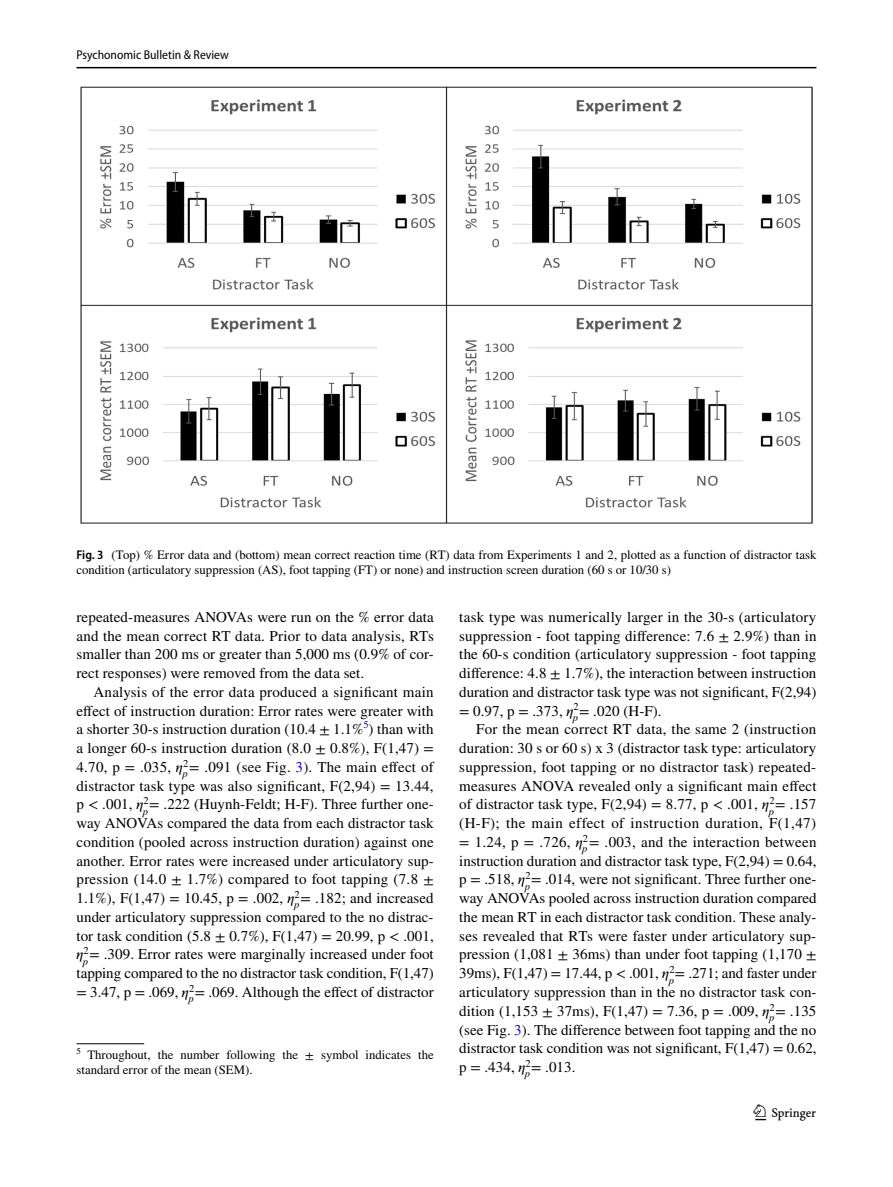
<style>
.page{position:relative;width:893px;height:1187px;background:#fff}
.page>*{position:absolute;margin:0;border:0;box-sizing:border-box;transform-origin:0 0}
.t1{font:22.5px "Springnew Regular 3";color:#000}
.t2{font:15px/18.8px "STIX";letter-spacing:.005em;color:#000;text-align:justify}
.t3{font:italic 15px "STIX Math";color:#000}
.t4{font:12.75px/15px "STIX";color:#000}
.t5{font:semi-condensed 12.75px "Myriad Pro";color:#000}
.s1{font-family:"Myriad Pro";font-weight:600;font-stretch:semi-condensed}
.s2{font-family:"STIX Math Italic 4"}
.s3{color:#00f}
.s4{font-family:"STIX Math Italic 11"}
.s5{font-family:"STIX Math Italic 12"}
.s6{font-family:"STIX Math Italic 2"}
.s7{font-family:"STIX Math Italic 3"}
.s8{font-family:"STIX Math Italic 5"}
.s9{font-family:"STIX Math Italic 6"}
.s10{font-family:"STIX Math Italic 7"}
.s11{font-family:"STIX Math Italic 8"}
.s12{font-family:"STIX Math Italic 9"}
.s13{font-family:"STIX Math Italic 10"}
</style>
<div class="page">
<hr style="left:77px;top:67px;width:739px;height:1px;background:#000">
<img style="left:81px;top:87px;width:731px;height:436px">
<hr style="left:77px;top:1043px;width:67px;height:1px;background:#000">
<p class="t5" style="left:77px;top:48px;width:154px">Psychonomic Bulletin &amp; Review</p>
<p class="t4" style="left:77px;top:547px;width:741px"><span class="s1">Fig. 3</span> (Top) % Error data and (bottom) mean correct reaction time (RT) data from Experiments 1 and 2, plotted as a function of distractor task condition (articulatory suppression (AS), foot tapping (FT) or none) and instruction screen duration (60 s or 10/30 s)</p>
<p class="t2" style="left:77px;top:608px;width:359px">repeated-measures ANOVAs were run on the % error data and the mean correct RT data. Prior to data analysis, RTs smaller than 200 ms or greater than 5,000 ms (0.9% of cor&shy;rect responses) were removed from the data set.</p>
<p class="t2" style="left:77px;top:683px;width:359px;text-indent:17px">Analysis of the error data produced a significant main effect of instruction duration: Error rates were greater with a shorter 30-s instruction duration (10.4 ± 1.1%<sup>5</sup>) than with a longer 60-s instruction duration (8.0 ± 0.8%), F(1,47) = 4.70, p = .035, <span class="s2">𝜂</span><sup>2</sup></p>
<p class="t2" style="left:77px;top:758px;width:359px;text-indent:106px"><sub>p</sub>= .091 (see Fig. <span class="s3">3</span>). The main effect of distractor task type was also significant, F(2,94) = 13.44, p &lt; .001, <span class="s4">𝜂</span><sup>2</sup></p>
<p class="t2" style="left:77px;top:796px;width:359px;text-indent:66px"><sub>p</sub>= .222 (Huynh-Feldt; H-F). Three further one&shy;way ANOVAs compared the data from each distractor task condition (pooled across instruction duration) against one another. Error rates were increased under articulatory sup&shy;pression (14.0 ± 1.7%) compared to foot tapping (7.8 ± 1.1%), F(1,47) = 10.45, p = .002, <span class="s5">𝜂</span><sup>2</sup></p>
<p class="t2" style="left:77px;top:889px;width:359px;text-indent:217px"><sub>p</sub>= .182; and increased under articulatory suppression compared to the no distrac&shy;tor task condition (5.8 ± 0.7%), F(1,47) = 20.99, p &lt; .001,</p>
<p class="t3" style="left:76px;top:945px;width:14px">𝜂<sup>2</sup></p>
<p class="t2" style="left:77px;top:946px;width:359px;text-indent:6px"><sub>p</sub>= .309. Error rates were marginally increased under foot tapping compared to the no distractor task condition, F(1,47) = 3.47, p = .069, <span class="s6">𝜂</span><sup>2</sup></p>
<p class="t2" style="left:188px;top:983px;width:247px"><sub>p</sub>= .069. Although the effect of distractor</p>
<p class="t4" style="left:77px;top:1047px;width:359px"><sup>5</sup> Throughout, the number following the ± symbol indicates the standard error of the mean (SEM).</p>
<p class="t2" style="left:459px;top:608px;width:359px">task type was numerically larger in the 30-s (articulatory suppression - foot tapping difference: 7.6 ± 2.9%) than in the 60-s condition (articulatory suppression - foot tapping difference: 4.8 ± 1.7%), the interaction between instruction duration and distractor task type was not significant, F(2,94) = 0.97, p = .373, <span class="s7">𝜂</span><sup>2</sup></p>
<p class="t2" style="left:573px;top:702px;width:90px"><sub>p</sub>= .020 (H-F).</p>
<p class="t2" style="left:476px;top:721px;width:341px">For the mean correct RT data, the same 2 (instruction</p>
<p class="t2" style="left:459px;top:739px;width:359px">duration: 30 s or 60 s) x 3 (distractor task type: articulatory</p>
<p class="t2" style="left:459px;top:758px;width:358px">suppression, foot tapping or no distractor task) repeated-</p>
<p class="t2" style="left:459px;top:777px;width:359px">measures ANOVA revealed only a significant main effect</p>
<p class="t2" style="left:459px;top:796px;width:317px">of distractor task type, F(2,94) = 8.77, p &lt; .001, <span class="s8">𝜂</span><sup>2</sup></p>
<p class="t2" style="left:459px;top:796px;width:359px;text-indent:309px"><sub>p</sub>= .157 (H-F); the main effect of instruction duration, F(1,47) = 1.24, p = .726, <span class="s9">𝜂</span><sup>2</sup></p>
<p class="t2" style="left:459px;top:833px;width:359px;text-indent:123px"><sub>p</sub>= .003, and the interaction between instruction duration and distractor task type, F(2,94) = 0.64, p = .518, <span class="s10">𝜂</span><sup>2</sup></p>
<p class="t2" style="left:459px;top:871px;width:359px;text-indent:65px"><sub>p</sub>= .014, were not significant. Three further one&shy;way ANOVAs pooled across instruction duration compared the mean RT in each distractor task condition. These analy&shy;ses revealed that RTs were faster under articulatory sup&shy;pression (1,081 ± 36ms) than under foot tapping (1,170 ± 39ms), F(1,47) = 17.44, p &lt; .001, <span class="s11">𝜂</span><sup>2</sup></p>
<p class="t2" style="left:459px;top:964px;width:359px;text-indent:210px"><sub>p</sub>= .271; and faster under articulatory suppression than in the no distractor task con&shy;dition (1,153 ± 37ms), F(1,47) = 7.36, p = .009, <span class="s12">𝜂</span><sup>2</sup></p>
<p class="t2" style="left:459px;top:1002px;width:359px;text-indent:310px"><sub>p</sub>= .135 (see Fig. <span class="s3">3</span>). The difference between foot tapping and the no distractor task condition was not significant, F(1,47) = 0.62, p = .434, <span class="s13">𝜂</span><sup>2</sup></p>
<p class="t2" style="left:525px;top:1058px;width:52px"><sub>p</sub>= .013.</p>
<h1 class="t1" style="left:755px;top:1104px;width:62px">1 3</h1>
</div>
